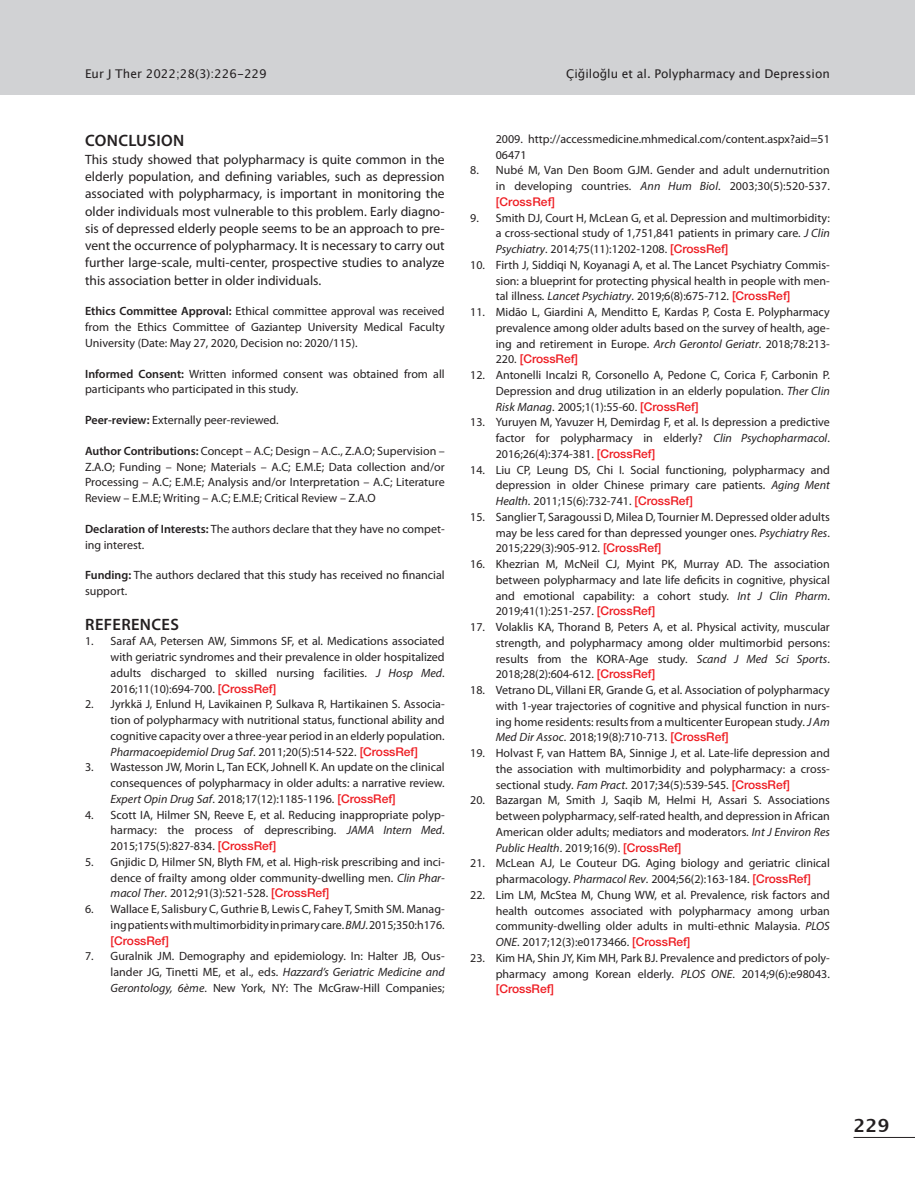
<style>
.page{position:relative;width:915px;height:1191px;background:#fff}
.page>*{position:absolute;margin:0;border:0;box-sizing:border-box;transform-origin:0 0}
.t1{font:700 18px "Lucida Grande";color:#231f20}
.t2{font:600 16.5px "Myriad Pro";letter-spacing:.02em;color:#231f20}
.t3{font:13.5px/17.2px "Myriad Pro";color:#231f20;text-align:justify}
.t4{font:12px/15.8px "Myriad Pro";color:#231f20;text-align:justify}
.t5{font:12px "Lucida Grande";color:#231f20}
.t6{font:500 12px "Helvetica Neue LT Std";color:#ee1d23}
.s1{font-weight:600}
.s2{font-style:italic}
.s3{font-family:"Helvetica Neue LT Std";font-weight:500;color:#ee1d23}
.s4{font-family:"Myriad Pro";font-weight:400;color:#231f20}
</style>
<div class="page">
<div style="left:0;top:0;width:914px;height:95px;background:#d1d2d4"></div>
<hr style="left:853px;top:1137px;width:61px;height:1px;background:#231f20">
<p class="t5" style="left:85px;top:66px;width:183px">Eur J Ther 2022;28(3):226-229</p>
<p class="t5" style="left:566px;top:66px;width:265px">Çiğiloğlu et al. Polypharmacy and Depression</p>
<h2 class="t2" style="left:85px;top:130px;width:100px">CONCLUSION</h2>
<p class="t3" style="left:85px;top:150px;width:361px">This study showed that polypharmacy is quite common in the elderly population, and defining variables, such as depression associated with polypharmacy, is important in monitoring the older individuals most vulnerable to this problem. Early diagno&shy;sis of depressed elderly people seems to be an approach to pre&shy;vent the occurrence of polypharmacy. It is necessary to carry out further large-scale, multi-center, prospective studies to analyze this association better in older individuals.</p>
<p class="t4" style="left:85px;top:303px;width:361px"><span class="s1">Ethics Committee Approval:</span> Ethical committee approval was received from the Ethics Committee of Gaziantep University Medical Faculty University (Date: May 27, 2020, Decision no: 2020/115).</p>
<p class="t4" style="left:85px;top:365px;width:361px"><span class="s1">Informed Consent:</span> Written informed consent was obtained from all participants who participated in this study.</p>
<p class="t4" style="left:85px;top:412px;width:195px"><span class="s1">Peer-review:</span> Externally peer-reviewed.</p>
<p class="t4" style="left:85px;top:443px;width:361px"><span class="s1">Author Contributions:</span> Concept – A.C; Design – A.C., Z.A.O; Supervision – Z.A.O; Funding – None; Materials – A.C; E.M.E; Data collection and/or Processing – A.C; E.M.E; Analysis and/or Interpretation – A.C; Literature Review – E.M.E; Writing – A.C; E.M.E; Critical Review – Z.A.O</p>
<p class="t4" style="left:85px;top:521px;width:361px"><span class="s1">Declaration of Interests:</span> The authors declare that they have no compet&shy;ing interest.</p>
<p class="t4" style="left:85px;top:567px;width:361px"><span class="s1">Funding:</span> The authors declared that this study has received no financial support.</p>
<h2 class="t2" style="left:85px;top:613px;width:95px">REFERENCES</h2>
<p class="t4" style="left:111px;top:633px;width:335px;text-indent:-26px">1. Saraf AA, Petersen AW, Simmons SF, et al. Medications associated with geriatric syndromes and their prevalence in older hospitalized adults discharged to skilled nursing facilities. <span class="s2">J Hosp Med</span>.<br>2016;11(10):694-700. <span class="s3">[CrossRef]</span></p>
<p class="t4" style="left:111px;top:696px;width:335px;text-indent:-26px">2. Jyrkkä J, Enlund H, Lavikainen P, Sulkava R, Hartikainen S. Associa&shy;tion of polypharmacy with nutritional status, functional ability and cognitive capacity over a three-year period in an elderly population.<br><span class="s2">Pharmacoepidemiol Drug Saf</span>. 2011;20(5):514-522. <span class="s3">[CrossRef]</span></p>
<p class="t4" style="left:111px;top:759px;width:335px;text-indent:-26px">3. Wastesson JW, Morin L, Tan ECK, Johnell K. An update on the clinical consequences of polypharmacy in older adults: a narrative review.<br><span class="s2">Expert Opin Drug Saf</span>. 2018;17(12):1185-1196. <span class="s3">[CrossRef]</span></p>
<p class="t4" style="left:111px;top:806px;width:335px;text-indent:-26px">4. Scott IA, Hilmer SN, Reeve E, et al. Reducing inappropriate polyp&shy;harmacy: the process of deprescribing. <span class="s2">JAMA Intern Med</span>.<br>2015;175(5):827-834. <span class="s3">[CrossRef]</span></p>
<p class="t4" style="left:111px;top:853px;width:335px;text-indent:-26px">5. Gnjidic D, Hilmer SN, Blyth FM, et al. High-risk prescribing and inci&shy;dence of frailty among older community-dwelling men. <span class="s2">Clin Phar&shy;macol Ther</span>. 2012;91(3):521-528. <span class="s3">[CrossRef]</span></p>
<p class="t4" style="left:85px;top:901px;width:361px;text-align:right">6. Wallace E, Salisbury C, Guthrie B, Lewis C, Fahey T, Smith SM. Manag&shy;ing patients with multimorbidity in primary care. <span class="s2">BMJ</span>. 2015;350:h176.</p>
<p class="t6" style="left:111px;top:933px;width:60px">[CrossRef]</p>
<p class="t4" style="left:111px;top:948px;width:335px;text-indent:-26px">7. Guralnik JM. Demography and epidemiology. In: Halter JB, Ous&shy;lander JG, Tinetti ME, et al., eds. <span class="s2">Hazzard’s Geriatric Medicine and Gerontology, 6ème</span>. New York, NY: The McGraw-Hill Companies;</p>
<p class="t4" style="left:495px;top:131px;width:335px">2009. http://accessmedicine.mhmedical.com/content.aspx?aid=51<br>06471</p>
<p class="t4" style="left:470px;top:162px;width:361px;text-align:right">8. Nubé M, Van Den Boom GJM. Gender and adult undernutrition in developing countries. <span class="s2">Ann Hum Biol</span>. 2003;30(5):520-537.</p>
<p class="t6" style="left:495px;top:194px;width:61px">[CrossRef]</p>
<p class="t4" style="left:495px;top:210px;width:335px;text-indent:-26px">9. Smith DJ, Court H, McLean G, et al. Depression and multimorbidity: a cross-sectional study of 1,751,841 patients in primary care. <span class="s2">J Clin Psychiatry</span>. 2014;75(11):1202-1208. <span class="s3">[CrossRef]</span></p>
<p class="t4" style="left:495px;top:257px;width:335px;text-indent:-26px">10. Firth J, Siddiqi N, Koyanagi A, et al. The Lancet Psychiatry Commis&shy;sion: a blueprint for protecting physical health in people with men&shy;tal illness. <span class="s2">Lancet Psychiatry</span>. 2019;6(8):675-712. <span class="s3">[CrossRef]</span></p>
<p class="t4" style="left:495px;top:304px;width:335px;text-indent:-26px">11. Midão L, Giardini A, Menditto E, Kardas P, Costa E. Polypharmacy prevalence among older adults based on the survey of health, age&shy;ing and retirement in Europe. <span class="s2">Arch Gerontol Geriatr</span>. 2018;78:213-</p>
<p class="t6" style="left:495px;top:352px;width:84px"><span class="s4">220.</span> [CrossRef]</p>
<p class="t4" style="left:495px;top:367px;width:335px;text-indent:-26px">12. Antonelli Incalzi R, Corsonello A, Pedone C, Corica F, Carbonin P.<br>Depression and drug utilization in an elderly population. <span class="s2">Ther Clin Risk Manag</span>. 2005;1(1):55-60. <span class="s3">[CrossRef]</span></p>
<p class="t4" style="left:495px;top:414px;width:335px;text-indent:-26px">13. Yuruyen M, Yavuzer H, Demirdag F, et al. Is depression a predictive factor for polypharmacy in elderly? <span class="s2">Clin Psychopharmacol</span>.<br>2016;26(4):374-381. <span class="s3">[CrossRef]</span></p>
<p class="t4" style="left:495px;top:461px;width:335px;text-indent:-26px">14. Liu CP, Leung DS, Chi I. Social functioning, polypharmacy and depression in older Chinese primary care patients. <span class="s2">Aging Ment Health</span>. 2011;15(6):732-741. <span class="s3">[CrossRef]</span></p>
<p class="t4" style="left:495px;top:509px;width:335px;text-indent:-26px">15. Sanglier T, Saragoussi D, Milea D, Tournier M. Depressed older adults may be less cared for than depressed younger ones. <span class="s2">Psychiatry Res</span>.<br>2015;229(3):905-912. <span class="s3">[CrossRef]</span></p>
<p class="t4" style="left:495px;top:556px;width:335px;text-indent:-26px">16. Khezrian M, McNeil CJ, Myint PK, Murray AD. The association between polypharmacy and late life deficits in cognitive, physical and emotional capability: a cohort study. <span class="s2">Int J Clin Pharm</span>.<br>2019;41(1):251-257. <span class="s3">[CrossRef]</span></p>
<p class="t4" style="left:495px;top:619px;width:335px;text-indent:-26px">17. Volaklis KA, Thorand B, Peters A, et al. Physical activity, muscular strength, and polypharmacy among older multimorbid persons: results from the KORA-Age study. <span class="s2">Scand J Med Sci Sports</span>.<br>2018;28(2):604-612. <span class="s3">[CrossRef]</span></p>
<p class="t4" style="left:495px;top:682px;width:335px;text-indent:-26px">18. Vetrano DL, Villani ER, Grande G, et al. Association of polypharmacy with 1-year trajectories of cognitive and physical function in nurs&shy;ing home residents: results from a multicenter European study. <span class="s2">J Am Med Dir Assoc</span>. 2018;19(8):710-713. <span class="s3">[CrossRef]</span></p>
<p class="t4" style="left:495px;top:745px;width:335px;text-indent:-26px">19. Holvast F, van Hattem BA, Sinnige J, et al. Late-life depression and the association with multimorbidity and polypharmacy: a cross&shy;sectional study. <span class="s2">Fam Pract</span>. 2017;34(5):539-545. <span class="s3">[CrossRef]</span></p>
<p class="t4" style="left:495px;top:792px;width:335px;text-indent:-26px">20. Bazargan M, Smith J, Saqib M, Helmi H, Assari S. Associations between polypharmacy, self-rated health, and depression in African American older adults; mediators and moderators. <span class="s2">Int J Environ Res Public Health</span>. 2019;16(9). <span class="s3">[CrossRef]</span></p>
<p class="t4" style="left:470px;top:855px;width:361px;text-align:center">21. McLean AJ, Le Couteur DG. Aging biology and geriatric clinical pharmacology. <span class="s2">Pharmacol Rev</span>. 2004;56(2):163-184. <span class="s3">[CrossRef]</span></p>
<p class="t4" style="left:495px;top:887px;width:335px;text-indent:-26px">22. Lim LM, McStea M, Chung WW, et al. Prevalence, risk factors and health outcomes associated with polypharmacy among urban community-dwelling older adults in multi-ethnic Malaysia. <span class="s2">PLOS ONE</span>. 2017;12(3):e0173466. <span class="s3">[CrossRef]</span></p>
<p class="t4" style="left:470px;top:950px;width:361px;text-align:right">23. Kim HA, Shin JY, Kim MH, Park BJ. Prevalence and predictors of poly&shy;pharmacy among Korean elderly. <span class="s2">PLOS ONE</span>. 2014;9(6):e98043.</p>
<p class="t6" style="left:495px;top:982px;width:60px">[CrossRef]</p>
<h1 class="t1" style="left:853px;top:1110px;width:37px">229</h1>
</div>
